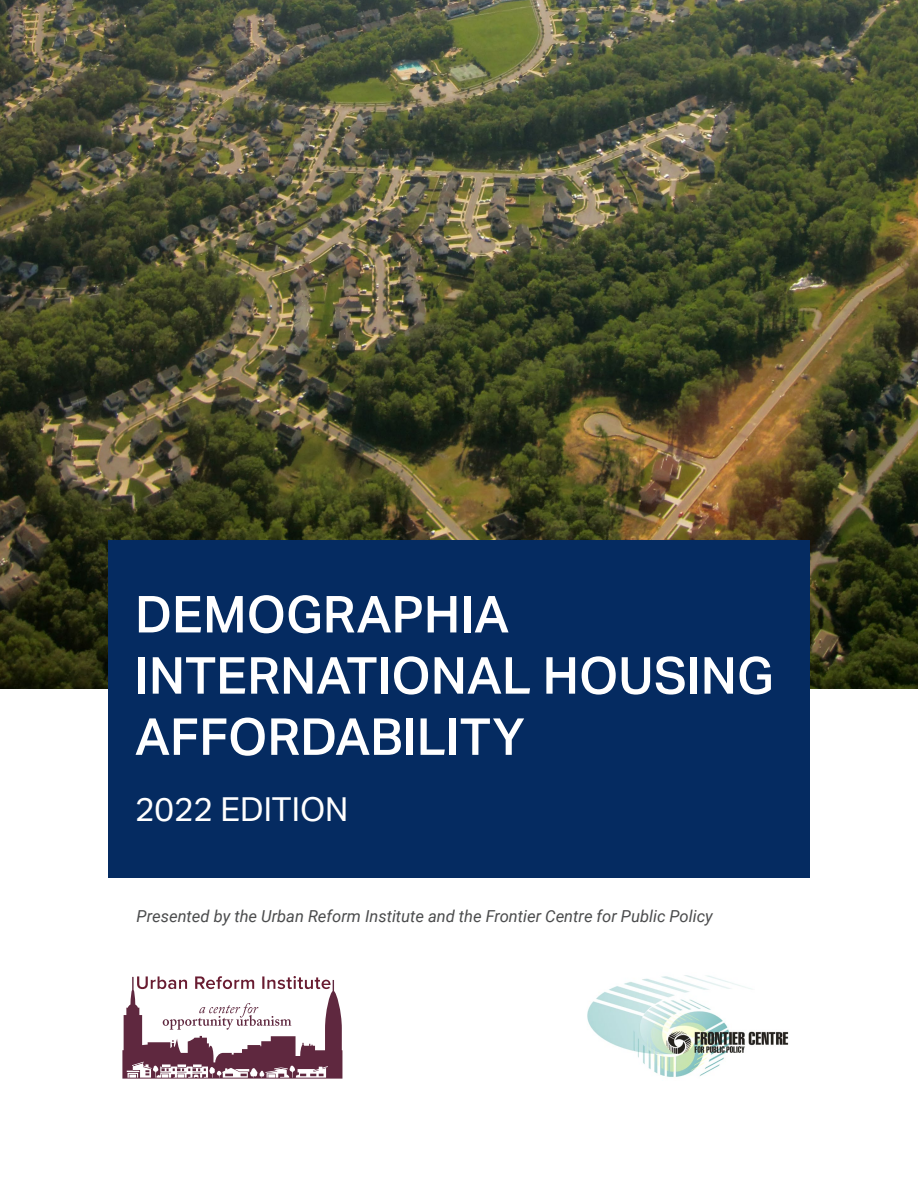
<style>
.page{position:relative;width:918px;height:1188px;background:#fff}
.page>*{position:absolute;margin:0;border:0;box-sizing:border-box;transform-origin:0 0}
.t1{font:500 51px/61.2px "Aktiv Grotesk";color:#fff}
.t2{font:33px "Aktiv Grotesk";color:#fff}
.t3{font:italic 16.5px "Roboto";color:#4b4c4d}
</style>
<div class="page">
<img style="left:0;top:0;width:918px;height:688px">
<div style="left:108px;top:540px;width:702px;height:338px;background:#052b61"></div>
<svg style="left:122px;top:976px;width:220px;height:103px"></svg>
<img style="left:587px;top:975px;width:202px;height:102px">
<p class="t1" style="left:135px;top:584px;width:640px">DEMOGRAPHIA<br>INTERNATIONAL HOUSING<br>AFFORDABILITY</p>
<p class="t2" style="left:135px;top:791px;width:215px">2022 EDITION</p>
<p class="t3" style="left:137px;top:904px;width:578px">Presented by the Urban Reform Institute and the Frontier Centre for Public Policy</p>
</div>
